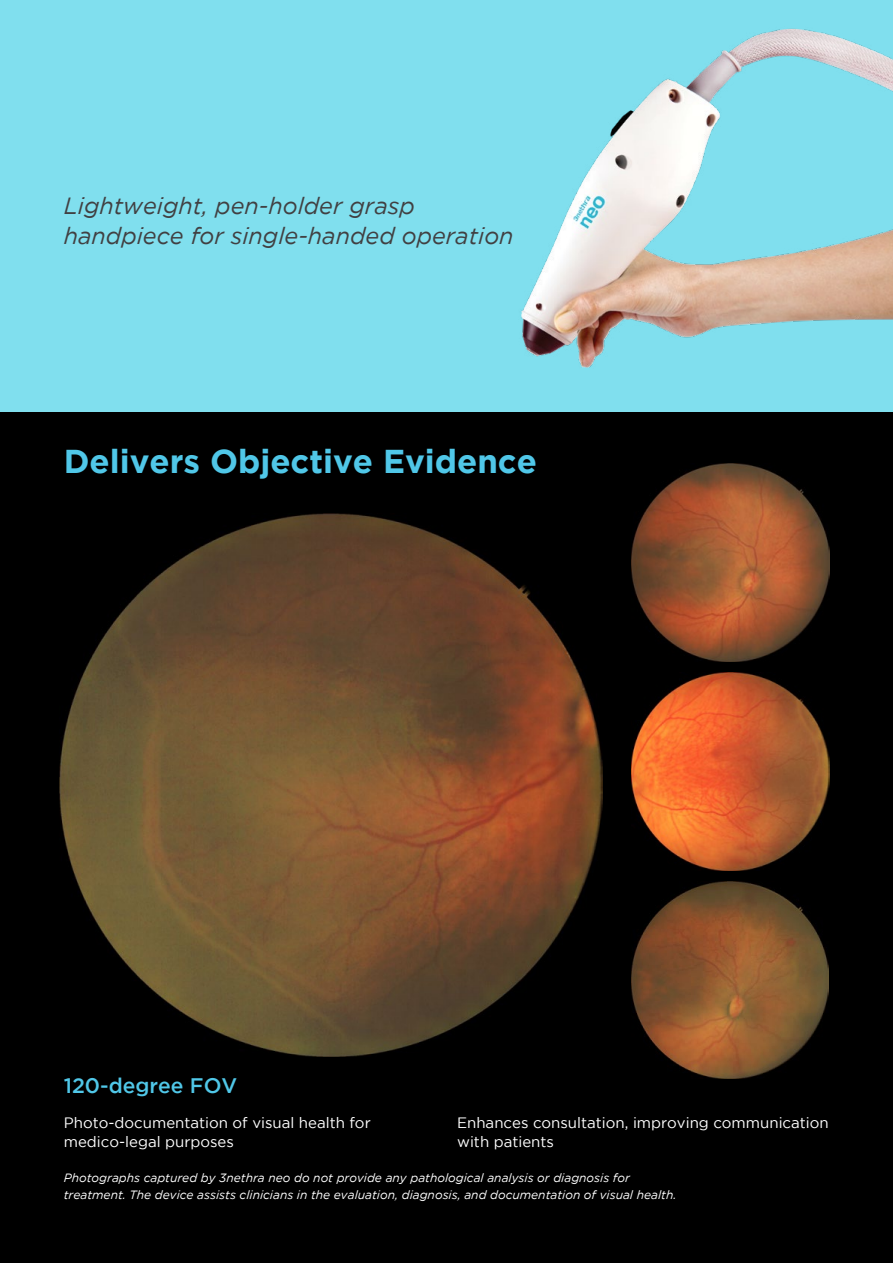
<style>
.page{position:relative;width:893px;height:1263px;background:#80dfee}
.page>*{position:absolute;margin:0;border:0;box-sizing:border-box;transform-origin:0 0}
.t1{font:700 33px "Gotham";color:#50c7e8}
.t2{font:italic 23.4px/30.5px "Gotham";color:#414042}
.t3{font:500 21px "Gotham";color:#50c7e8}
.t4{font:15px/19.5px "Gotham";color:#fff}
.t5{font:italic 12px/16.5px "Gotham";color:#fff}
</style>
<div class="page">
<div style="left:0;top:413px;width:893px;height:850px;background:#000"></div>
<img style="left:59px;top:513px;width:543px;height:543px">
<img style="left:521px;top:28px;width:372px;height:340px">
<img style="left:631px;top:464px;width:198px;height:197px">
<img style="left:631px;top:673px;width:198px;height:197px">
<img style="left:632px;top:881px;width:197px;height:197px">
<h2 class="t2" style="left:64px;top:190px;width:451px">Lightweight, pen-holder grasp handpiece for single-handed operation</h2>
<h1 class="t1" style="left:64px;top:442px;width:475px">Delivers Objective Evidence</h1>
<h3 class="t3" style="left:64px;top:1074px;width:175px">120-degree FOV</h3>
<p class="t4" style="left:64px;top:1113px;width:308px">Photo-documentation of visual health for medico-legal purposes</p>
<p class="t4" style="left:457px;top:1113px;width:373px">Enhances consultation, improving communication with patients</p>
<p class="t5" style="left:64px;top:1170px;width:614px">Photographs captured by 3nethra neo do not provide any pathological analysis or diagnosis for treatment. The device assists clinicians in the evaluation, diagnosis, and documentation of visual health.</p>
</div>
